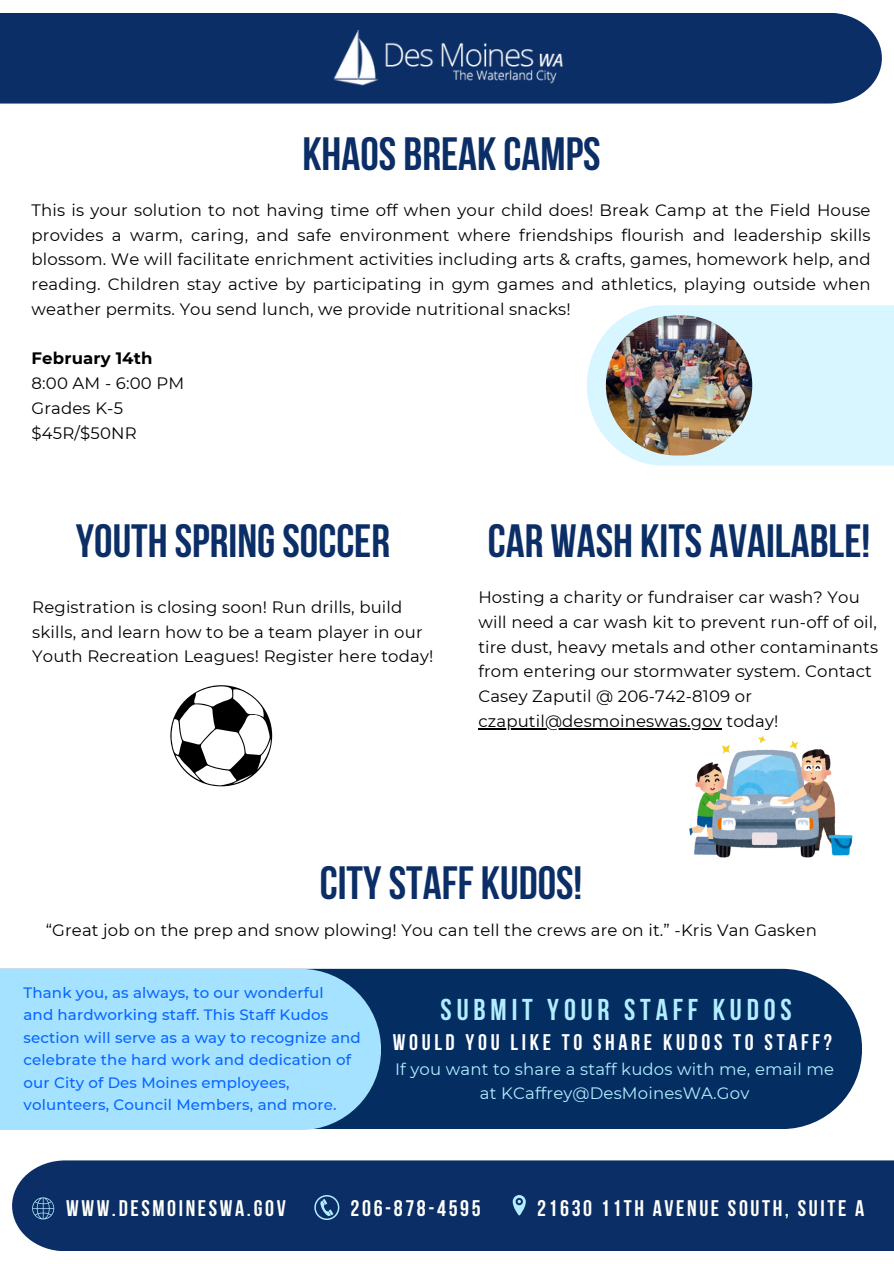
<style>
.page{position:relative;width:894px;height:1264px;background:#fff}
.page>*{position:absolute;margin:0;border:0;box-sizing:border-box;transform-origin:0 0}
.t1{font:700 46.5px "Bebas Neue";color:#0b2e66}
.t2{font:700 30px "Bebas Neue";letter-spacing:.16em;color:#b2eeff}
.t3{font:700 22.5px "Bebas Neue";letter-spacing:.115em;color:#fffff9}
.t4{font:700 22.5px "Bebas Neue";letter-spacing:.16em;color:#fff}
.t5{font:16.5px/24.8px "Montserrat";letter-spacing:.01em;color:#000}
.t6{font:16.5px/24.8px "Montserrat";letter-spacing:.01em;color:#b2eeff;text-align:center}
.t7{font:700 16.5px "Montserrat";letter-spacing:.01em;color:#000}
.t8{font:500 15px/22.5px "Montserrat";letter-spacing:.01em;color:#0866ff}
</style>
<div class="page">
<svg style="left:587px;top:305px;width:306px;height:160px;background:#dbf6fe"></svg>
<div style="left:0;top:13px;width:881px;height:91px;background:#0b2e66"></div>
<img style="left:332px;top:31px;width:232px;height:56px">
<div style="left:12px;top:1160px;width:881px;height:91px;background:#0b2e66"></div>
<svg style="left:314px;top:1194px;width:25px;height:25px"></svg>
<svg style="left:512px;top:1194px;width:13px;height:21px"></svg>
<svg style="left:32px;top:1197px;width:22px;height:22px"></svg>
<img style="left:605px;top:315px;width:147px;height:140px;border-radius:70px">
<div style="left:381px;top:968px;width:480px;height:161px;background:#042d62"></div>
<div style="left:0;top:968px;width:381px;height:161px;background:#a5e2ff"></div>
<svg style="left:170px;top:685px;width:102px;height:101px"></svg>
<img style="left:689px;top:736px;width:163px;height:121px">
<hr style="left:478px;top:728px;width:243px;height:1px;background:#000">
<p class="t1" style="left:302px;top:135px;width:300px">KHAOS BREAK CAMPS</p>
<p class="t5" style="left:32px;top:197px;width:840px;text-align:justify">This is your solution to not having time off when your child does! Break Camp at the Field House provides a warm, caring, and safe environment where friendships flourish and leadership skills blossom. We will facilitate enrichment activities including arts &amp; crafts, games, homework help, and reading. Children stay active by participating in gym games and athletics, playing outside when weather permits. You send lunch, we provide nutritional snacks!</p>
<h1 class="t7" style="left:32px;top:348px;width:122px">February 14th</h1>
<p class="t5" style="left:32px;top:371px;width:154px">8:00 AM - 6:00 PM</p>
<p class="t5" style="left:32px;top:395px;width:93px">Grades K-5</p>
<p class="t5" style="left:32px;top:420px;width:107px">$45R/$50NR</p>
<p class="t1" style="left:76px;top:522px;width:316px">YOUTH SPRINGSOCCER</p>
<h1 class="t5" style="left:32px;top:594px;width:402px">Registration is closing soon! Run drills, build skills, and learn how to be a team player in our<br>Youth Recreation Leagues! Register here today!</h1>
<p class="t1" style="left:487px;top:522px;width:384px">CAR WASH KITS AVAILABLE!</p>
<h5 class="t5" style="left:478px;top:584px;width:401px">Hosting a charity or fundraiser car wash? You will need a car wash kit to prevent run-off of oil, tire dust, heavy metals and other contaminants from entering our stormwater system. Contact Casey Zaputil @ 206-742-8109 or</h5>
<h2 class="t5" style="left:478px;top:708px;width:301px">czaputil@desmoineswas.gov today!</h2>
<h4 class="t1" style="left:320px;top:864px;width:264px">CITYSTAFF KUDOS!</h4>
<p class="t5" style="left:46px;top:918px;width:772px">“Great job on the prep and snow plowing! You can tell the crews are on it.” -Kris Van Gasken</p>
<p class="t8" style="left:24px;top:981px;width:339px">Thank you, as always, to our wonderful<br>and hardworking staff. This Staff Kudos section will serve as a way to recognize and celebrate the hard work and dedication of our City of Des Moines employees, volunteers, Council Members, and more.</p>
<h1 class="t2" style="left:440px;top:997px;width:352px">SUBMIT YOUR STAFF KUDOS</h1>
<h1 class="t4" style="left:393px;top:1033px;width:440px">WOULD YOU LIKE TO SHARE KUDOS TO STAFF?</h1>
<p class="t6" style="left:395px;top:1056px;width:440px">If you want to share a staff kudos with me, email me at KCaffrey@DesMoinesWA.Gov</p>
<p class="t3" style="left:66px;top:1199px;width:221px">WWW.DESMOINESWA.GOV</p>
<p class="t3" style="left:350px;top:1199px;width:131px">206-878-4595</p>
<p class="t3" style="left:537px;top:1199px;width:328px">21630 11TH AVENUE SOUTH, SUITE A</p>
</div>
